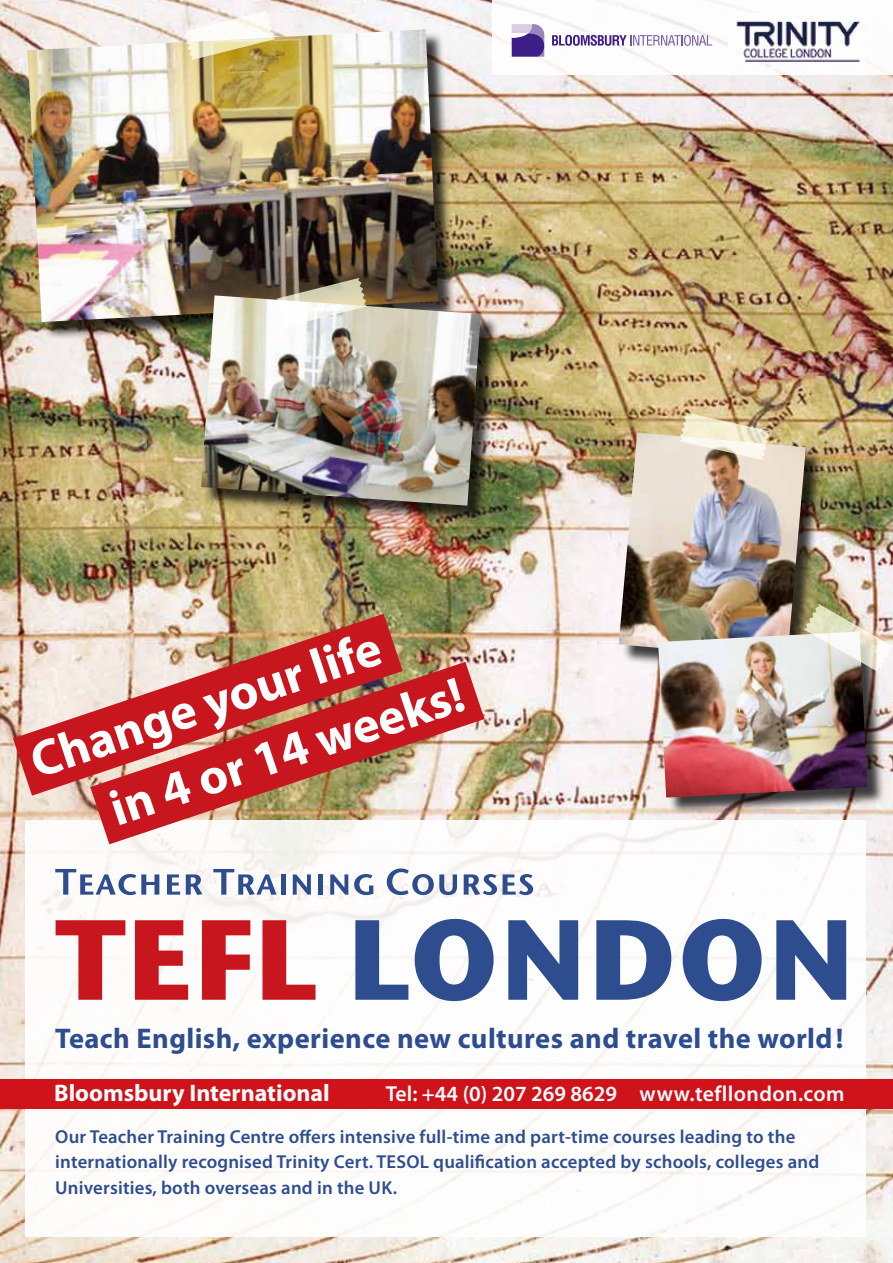
<style>
.page{position:relative;width:893px;height:1263px;background:#fff}
.page>*{position:absolute;margin:0;border:0;box-sizing:border-box;transform-origin:0 0}
.t1{font:700 50.4px/70.1px "Myriad Pro";color:#fff}
.t2{font:700 28.5px "Myriad Pro";letter-spacing:.015em;color:#2e4d8f}
.t3{font:700 24px "Myriad Pro";color:#fff}
.t4{font:600 21.75px "Myriad Pro";letter-spacing:.015em;color:#fff}
.t5{font:600 18.75px/25.5px "Myriad Pro";letter-spacing:.01em;color:#2e4d8f}
</style>
<div class="page">
<img style="left:0;top:0;width:893px;height:1263px">
<div style="left:492px;top:0;width:401px;height:74px;background:#fff"></div>
<svg style="left:26px;top:820px;width:840px;height:416px"></svg>
<div style="left:30px;top:32px;width:426px;height:308px;background:#000;opacity:.75"></div>
<img style="left:27px;top:29px;width:411px;height:293px">
<svg style="left:184px;top:11px;width:91px;height:49px"></svg>
<svg style="left:552px;top:35px;width:160px;height:11px"></svg>
<svg style="left:512px;top:24px;width:33px;height:33px"></svg>
<div style="left:0;top:1079px;width:893px;height:29px;background:#d0121b"></div>
<img style="left:13px;top:614px;width:390px;height:182px">
<img style="left:90px;top:662px;width:394px;height:182px">
<svg style="left:56px;top:920px;width:69px;height:80px"></svg>
<svg style="left:135px;top:920px;width:53px;height:80px"></svg>
<svg style="left:202px;top:920px;width:48px;height:80px"></svg>
<svg style="left:262px;top:920px;width:54px;height:80px"></svg>
<svg style="left:355px;top:920px;width:53px;height:80px"></svg>
<svg style="left:415px;top:919px;width:79px;height:82px"></svg>
<svg style="left:508px;top:920px;width:70px;height:80px"></svg>
<svg style="left:596px;top:920px;width:75px;height:80px"></svg>
<svg style="left:683px;top:919px;width:79px;height:82px"></svg>
<svg style="left:776px;top:920px;width:70px;height:80px"></svg>
<svg style="left:55px;top:869px;width:104px;height:26px"></svg>
<svg style="left:167px;top:874px;width:13px;height:21px"></svg>
<svg style="left:186px;top:874px;width:16px;height:21px"></svg>
<svg style="left:213px;top:869px;width:63px;height:26px"></svg>
<div style="left:281px;top:874px;width:5px;height:21px;background:#2e4d8f"></div>
<svg style="left:293px;top:874px;width:18px;height:21px"></svg>
<div style="left:318px;top:874px;width:5px;height:21px;background:#2e4d8f"></div>
<svg style="left:330px;top:874px;width:18px;height:21px"></svg>
<svg style="left:354px;top:874px;width:19px;height:21px"></svg>
<svg style="left:387px;top:868px;width:70px;height:27px"></svg>
<svg style="left:464px;top:874px;width:33px;height:21px"></svg>
<svg style="left:503px;top:874px;width:30px;height:21px"></svg>
<img style="left:736px;top:18px;width:125px;height:44px">
<div style="left:621px;top:435px;width:202px;height:242px;background:#000;opacity:.75"></div>
<img style="left:619px;top:432px;width:187px;height:227px">
<svg style="left:679px;top:412px;width:91px;height:48px"></svg>
<div style="left:203px;top:298px;width:296px;height:225px;background:#000;opacity:.75"></div>
<img style="left:201px;top:295px;width:280px;height:211px">
<div style="left:660px;top:634px;width:225px;height:181px;background:#000;opacity:.75"></div>
<img style="left:658px;top:631px;width:210px;height:166px">
<svg style="left:276px;top:278px;width:91px;height:49px"></svg>
<img style="left:803px;top:604px;width:90px;height:68px">
<h1 class="t1" style="left:78px;top:707px;width:371px;text-indent:-61px;rotate:-18deg">Change your life<br>in 4 or 14 weeks!</h1>
<h2 class="t2" style="left:55px;top:1019px;width:790px">Teach English, experience new cultures and travel the world!</h2>
<p class="t3" style="left:54px;top:1077px;width:277px">Bloomsbury International</p>
<p class="t4" style="left:386px;top:1080px;width:460px">Tel: +44 (0) 207 269 8629 www.tefllondon.com</p>
<p class="t5" style="left:55px;top:1123px;width:765px">Our Teacher Training Centre offers intensive full-time and part-time courses leading to the internationally recognised Trinity Cert. TESOL qualification accepted by schools, colleges and<br>Universities, both overseas and in the UK.</p>
</div>
